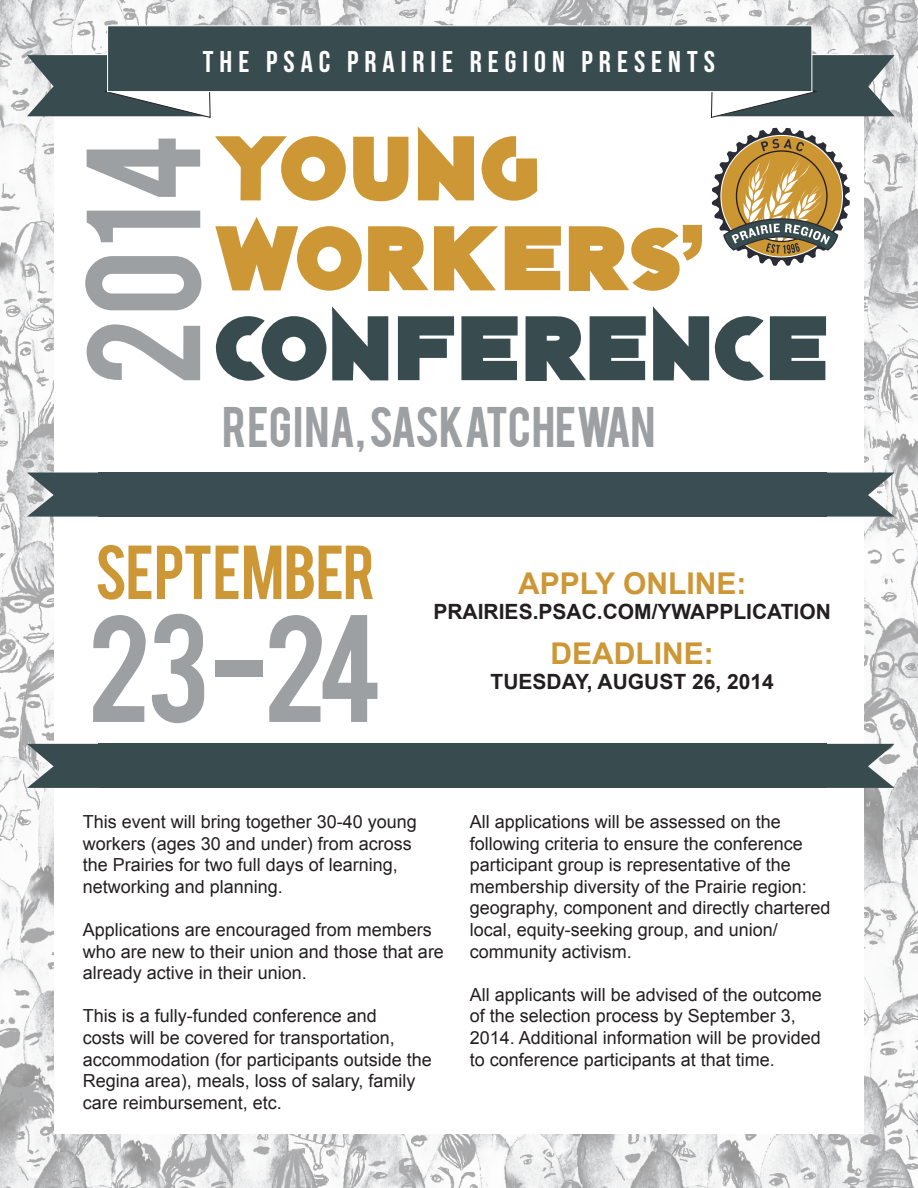
<style>
.page{position:relative;width:918px;height:1188px;background:#fff}
.page>*{position:absolute;margin:0;border:0;box-sizing:border-box;transform-origin:0 0}
.t1{font:127.5px "Bebas";color:#9ca0a3}
.t2{font:120px "Bebas";color:#9ca0a3}
.t3{font:90px "DYLANDOG";letter-spacing:.06em;color:#cd9735}
.t4{font:90px "DYLANDOG";letter-spacing:.06em;color:#384c50}
.t5{font:60px "Bebas";letter-spacing:-.01em;color:#cd9735}
.t6{font:45px "Bebas";color:#9ca0a3}
.t7{font:30px "Bebas Neue";letter-spacing:.2em;color:#fff}
.t8{font:700 30px "Arial";color:#cd9735}
.t9{font:700 21px "Arial";color:#231f20}
.t10{font:18px/21.6px "Arial";color:#231f20}
.s1{font-family:"Arial";font-weight:900}
</style>
<div class="page">
<img style="left:0;top:0;width:918px;height:1188px">
<div style="left:54px;top:54px;width:810px;height:1080px;background:#fff"></div>
<svg style="left:712px;top:128px;width:138px;height:138px"></svg>
<svg style="left:27px;top:55px;width:184px;height:63px"></svg>
<svg style="left:711px;top:55px;width:184px;height:63px"></svg>
<div style="left:107px;top:25px;width:705px;height:67px;background:#384c50;border:1px solid #fff"></div>
<svg style="left:27px;top:473px;width:71px;height:44px;background:#58686c"></svg>
<svg style="left:827px;top:473px;width:68px;height:44px;background:#5e6d71"></svg>
<div style="left:98px;top:473px;width:729px;height:44px;background:#3a4d52"></div>
<svg style="left:27px;top:744px;width:71px;height:44px;background:#58686b"></svg>
<svg style="left:827px;top:744px;width:68px;height:44px;background:#5b6b6e"></svg>
<div style="left:98px;top:744px;width:729px;height:44px;background:#384c50"></div>
<p class="t7" style="left:203px;top:45px;width:514px">THE PSAC PRAIRIE REGION PRESENTS</p>
<p class="t1" style="left:51px;top:386px;width:255px;rotate:-90deg">2014</p>
<p class="t3" style="left:216px;top:126px;width:323px">YOUNG</p>
<p class="t3" style="left:216px;top:216px;width:490px">WORKERS<span class="s1">’</span></p>
<p class="t4" style="left:216px;top:306px;width:612px">CONFERENCE</p>
<p class="t6" style="left:222px;top:394px;width:435px">REGINA, SASKATCHEWAN</p>
<p class="t5" style="left:95px;top:529px;width:282px">SEPTEMBER</p>
<p class="t2" style="left:88px;top:581px;width:297px">23-24</p>
<p class="t8" style="left:518px;top:563px;width:230px">APPLY ONLINE:</p>
<p class="t9" style="left:433px;top:598px;width:399px">PRAIRIES.PSAC.COM/YWAPPLICATION</p>
<p class="t8" style="left:551px;top:634px;width:165px">DEADLINE:</p>
<p class="t9" style="left:491px;top:668px;width:285px">TUESDAY, AUGUST 26, 2014</p>
<p class="t10" style="left:83px;top:811px;width:336px">This event will bring together 30-40 young workers (ages 30 and under) from across the Prairies for two full days of learning, networking and planning.</p>
<p class="t10" style="left:83px;top:919px;width:363px">Applications are encouraged from members who are new to their union and those that are already active in their union.</p>
<p class="t10" style="left:83px;top:1006px;width:351px">This is a fully-funded conference and<br>costs will be covered for transportation, accommodation (for participants outside the Regina area), meals, loss of salary, family care reimbursement, etc.</p>
<p class="t10" style="left:470px;top:811px;width:362px">All applications will be assessed on the following criteria to ensure the conference participant group is representative of the membership diversity of the Prairie region: geography, component and directly chartered local, equity-seeking group, and union/ community activism.</p>
<p class="t10" style="left:470px;top:984px;width:354px">All applicants will be advised of the outcome of the selection process by September 3, 2014. Additional information will be provided to conference participants at that time.</p>
</div>
